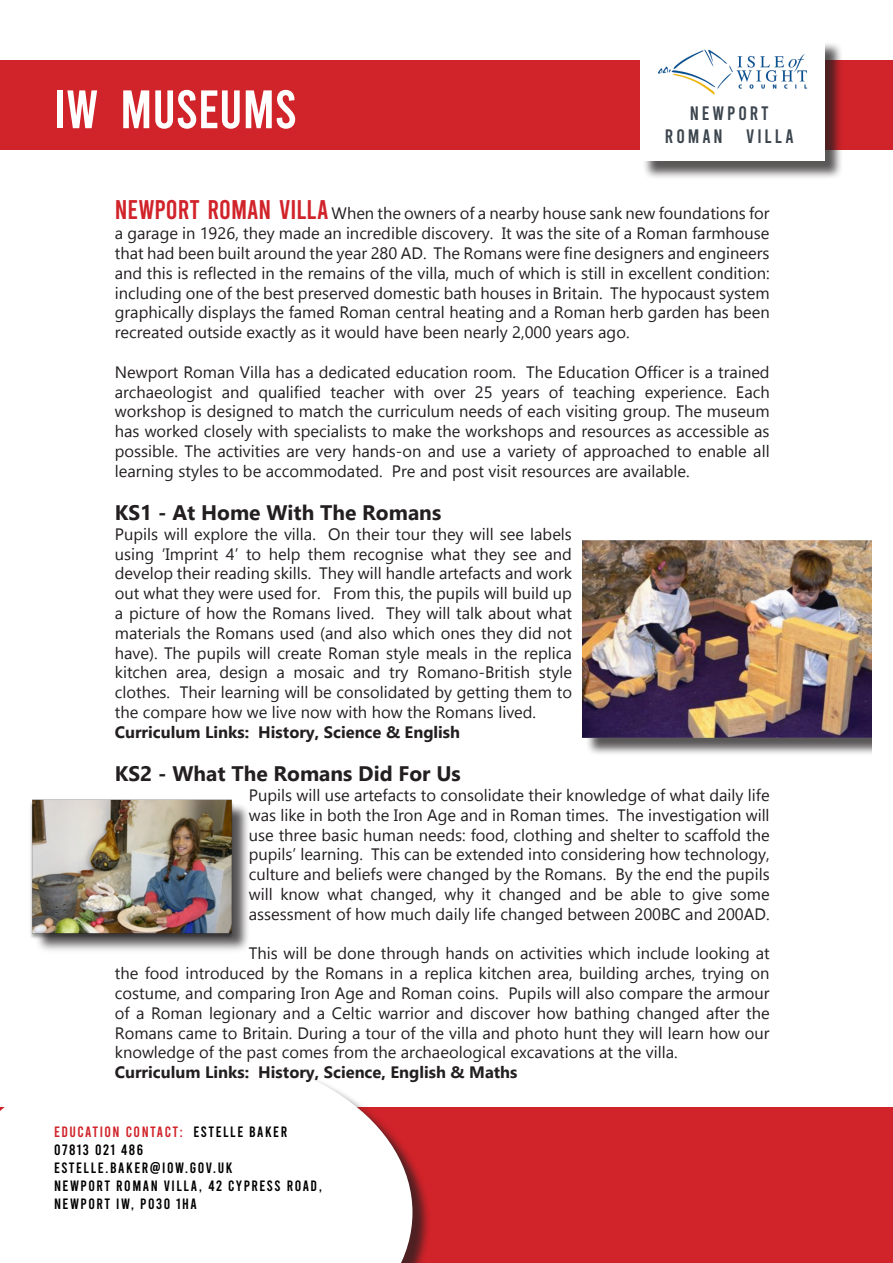
<style>
.page{position:relative;width:893px;height:1263px;background:#fff}
.page>*{position:absolute;margin:0;border:0;box-sizing:border-box;transform-origin:0 0}
.t1{font:54px "Bebas";color:#fff}
.t2{font:700 21px "Gadugi";color:#231f20}
.t3{font:19.5px "Bebas";color:#3c454e}
.t4{font:16.5px/19.8px "Gadugi";color:#231f20;text-align:justify}
.t5{font:700 16.5px "Gadugi";color:#231f20}
.t6{font:15px "Bebas";letter-spacing:.1em;color:#000}
.t7{font:15px "Bebas";letter-spacing:.1em;color:#d1232a}
.s1{font-family:"Bebas";font-size:27px;color:#d1232a}
.s2{color:#000}
</style>
<div class="page">
<div style="left:0;top:1108px;width:893px;height:155px;background:#d1232a"></div>
<div style="left:0;top:61px;width:893px;height:89px;background:#d1232a"></div>
<div style="left:642px;top:41px;width:202px;height:138px;background:#231f20;opacity:.75"></div>
<div style="left:640px;top:39px;width:185px;height:122px;background:#fff"></div>
<div style="left:0;top:1052px;width:431px;height:211px;background:#231f20;opacity:.75"></div>
<div style="left:0;top:1052px;width:412px;height:211px;background:#fff"></div>
<img style="left:658px;top:49px;width:150px;height:46px">
<div style="left:34px;top:802px;width:217px;height:154px;background:#231f20;opacity:.75"></div>
<img style="left:30px;top:799px;width:206px;height:142px">
<div style="left:585px;top:543px;width:287px;height:213px;background:#231f20;opacity:.75"></div>
<img style="left:583px;top:541px;width:289px;height:196px">
<p class="t1" style="left:54px;top:82px;width:244px">IW MUSEUMS</p>
<p class="t3" style="left:690px;top:103px;width:35px">NEWPORT</p>
<p class="t3" style="left:665px;top:127px;width:13px">ROMAN</p>
<p class="t3" style="left:746px;top:127px;width:11px">VILLA</p>
<p class="t4" style="left:115px;top:204px;width:656px"><span class="s1">NEWPORT ROMAN VILLA</span> When the owners of a nearby house sank new foundations for a garage in 1926, they made an incredible discovery. It was the site of a Roman farmhouse that had been built around the year 280 AD. The Romans were fine designers and engineers and this is reflected in the remains of the villa, much of which is still in excellent condition: including one of the best preserved domestic bath houses in Britain. The hypocaust system graphically displays the famed Roman central heating and a Roman herb garden has been recreated outside exactly as it would have been nearly 2,000 years ago.</p>
<p class="t4" style="left:115px;top:362px;width:656px">Newport Roman Villa has a dedicated education room. The Education Officer is a trained archaeologist and qualified teacher with over 25 years of teaching experience. Each workshop is designed to match the curriculum needs of each visiting group. The museum has worked closely with specialists to make the workshops and resources as accessible as possible. The activities are very hands-on and use a variety of approached to enable all learning styles to be accommodated. Pre and post visit resources are available.</p>
<p class="t2" style="left:115px;top:500px;width:328px">KS1 - At Home With The Romans</p>
<p class="t4" style="left:115px;top:524px;width:459px">Pupils will explore the villa. On their tour they will see labels using ‘Imprint 4’ to help them recognise what they see and develop their reading skills. They will handle artefacts and work out what they were used for. From this, the pupils will build up a picture of how the Romans lived. They will talk about what materials the Romans used (and also which ones they did not have). The pupils will create Roman style meals in the replica kitchen area, design a mosaic and try Romano-British style clothes. Their learning will be consolidated by getting them to the compare how we live now with how the Romans lived.</p>
<p class="t5" style="left:115px;top:722px;width:347px">Curriculum Links: History, Science &amp; English</p>
<p class="t2" style="left:115px;top:761px;width:348px">KS2 - What The Romans Did For Us</p>
<p class="t4" style="left:249px;top:785px;width:522px">Pupils will use artefacts to consolidate their knowledge of what daily life was like in both the Iron Age and in Roman times. The investigation will use three basic human needs: food, clothing and shelter to scaffold the pupils’ learning. This can be extended into considering how technology, culture and beliefs were changed by the Romans. By the end the pupils will know what changed, why it changed and be able to give some assessment of how much daily life changed between 200BC and 200AD.</p>
<p class="t4" style="left:115px;top:943px;width:656px;text-indent:134px">This will be done through hands on activities which include looking at the food introduced by the Romans in a replica kitchen area, building arches, trying on costume, and comparing Iron Age and Roman coins. Pupils will also compare the armour of a Roman legionary and a Celtic warrior and discover how bathing changed after the Romans came to Britain. During a tour of the villa and photo hunt they will learn how our knowledge of the past comes from the archaeological excavations at the villa.</p>
<p class="t5" style="left:115px;top:1062px;width:404px">Curriculum Links: History, Science, English &amp; Maths</p>
<p class="t7" style="left:54px;top:1124px;width:235px">EDUCATION CONTACT: <span class="s2">ESTELLE BAKER</span></p>
<p class="t6" style="left:54px;top:1142px;width:91px">07813 021 486</p>
<p class="t6" style="left:54px;top:1160px;width:180px">ESTELLE.BAKER@IOW.GOV.UK</p>
<p class="t6" style="left:54px;top:1178px;width:270px">NEWPORT ROMAN VILLA, 42 CYPRESS ROAD,</p>
<p class="t6" style="left:54px;top:1196px;width:144px">NEWPORT IW, PO30 1HA</p>
</div>
